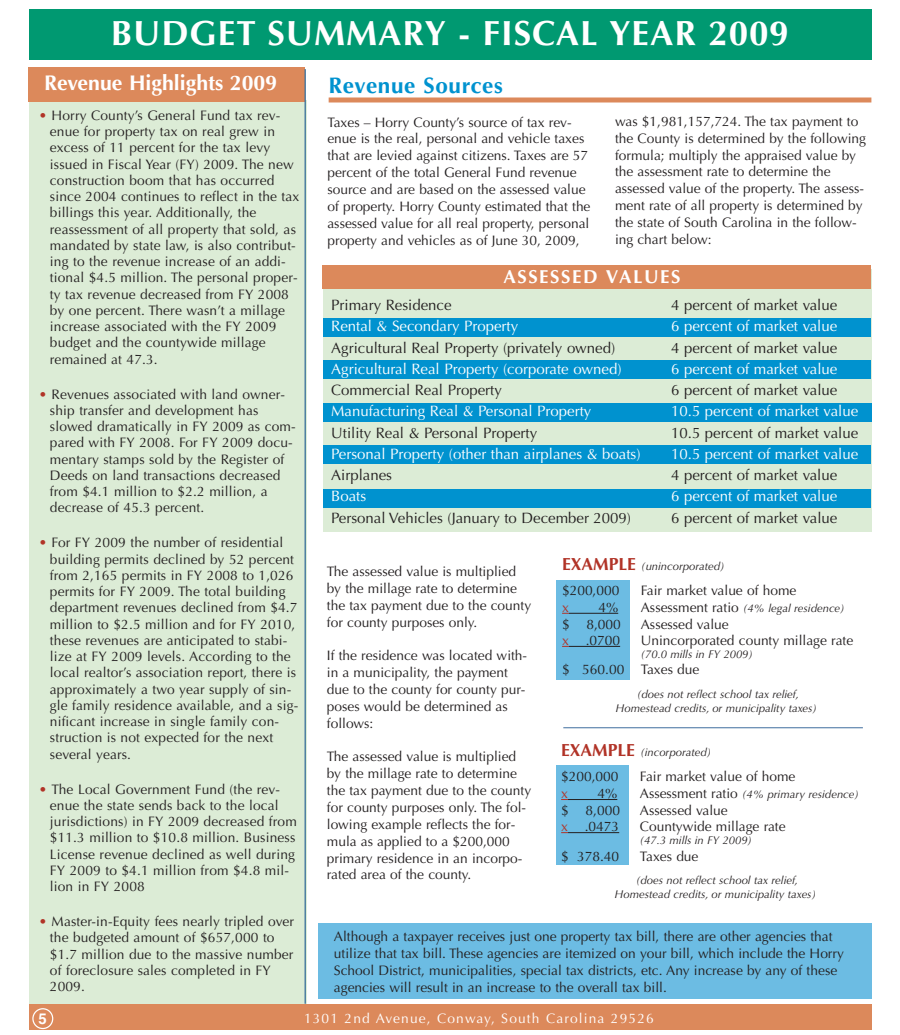
<style>
.page{position:relative;width:900px;height:1035px;background:#fff}
.page>*{position:absolute;margin:0;border:0;box-sizing:border-box;transform-origin:0 0}
.t1{font:700 35px "Optima";letter-spacing:.03em;color:#fff}
.t2{font:700 22.5px "Optima";letter-spacing:.03em;color:#0092cf}
.t3{font:700 21.25px "Optima";color:#fff}
.t4{font:700 18.75px "Optima";letter-spacing:.085em;color:#fff}
.t5{font:15px "Optima";color:#231f20}
.t6{font:15px "Optima";color:#fff}
.t7{font:700 15px "Helvetica";color:#fff}
.t8{font:13.75px/16.2px "Optima";color:#231f20}
.t9{font:13.75px "Optima";letter-spacing:.085em;color:#fff}
.t10{font:13.75px "Optima";color:#b13327}
.t11{font:italic 11.25px/13.8px "Optima";color:#231f20;text-align:center}
.s1{font-weight:700;color:#b13327}
.s2{font-weight:700;font-style:normal;font-size:17.5px;color:#b13327}
.s3{font-style:normal;font-size:13.75px}
.s4{color:#b13327}
</style>
<div class="page">
<div style="left:29px;top:100px;width:277px;height:912px;background:#dcecd6"></div>
<div style="left:318px;top:923px;width:553px;height:75px;background:#6cbce3"></div>
<div style="left:557px;top:766px;width:72px;height:99px;background:#6cbce3"></div>
<div style="left:557px;top:581px;width:73px;height:99px;background:#6cbce3"></div>
<div style="left:323px;top:269px;width:548px;height:263px;background:#dcecd6"></div>
<div style="left:29px;top:9px;width:842px;height:51px;background:#009971"></div>
<div style="left:323px;top:318px;width:548px;height:19px;background:#0092cf"></div>
<div style="left:323px;top:361px;width:548px;height:18px;background:#0092cf"></div>
<div style="left:323px;top:403px;width:548px;height:19px;background:#0092cf"></div>
<div style="left:323px;top:446px;width:548px;height:18px;background:#0092cf"></div>
<div style="left:322px;top:265px;width:549px;height:24px;background:#dc895b"></div>
<hr style="left:569px;top:613px;width:49px;height:1px;background:#231f20">
<hr style="left:569px;top:646px;width:51px;height:1px;background:#231f20">
<div style="left:29px;top:68px;width:276px;height:34px;background:#dc895b"></div>
<hr style="left:563px;top:727px;width:300px;height:1px;background:#658ab1">
<hr style="left:568px;top:799px;width:49px;height:1px;background:#231f20">
<hr style="left:568px;top:832px;width:51px;height:1px;background:#231f20">
<div style="left:29px;top:1004px;width:842px;height:26px;background:#dc895b"></div>
<hr style="left:305px;top:69px;width:1px;height:935px;background:#336b98">
<svg style="left:32px;top:1008px;width:21px;height:21px"></svg>
<div style="left:323px;top:489px;width:548px;height:19px;background:#0092cf"></div>
<hr style="left:329px;top:98px;width:542px;height:4px;background:#dc895b">
<h1 class="t1" style="left:111px;top:16px;width:680px">BUDGET SUMMARY - FISCAL YEAR 2009</h1>
<h3 class="t3" style="left:44px;top:72px;width:235px">Revenue Highlights 2009</h3>
<p class="t8" style="left:50px;top:108px;width:251px;text-indent:-11px"><span class="s1">•</span> Horry County’s General Fund tax rev&shy;enue for property tax on real grew in excess of 11 percent for the tax levy issued in Fiscal Year (FY) 2009. The new construction boom that has occurred since 2004 continues to reflect in the tax billings this year. Additionally, the reassessment of all property that sold, as mandated by state law, is also contribut&shy;ing to the revenue increase of an addi&shy;tional $4.5 million. The personal proper&shy;ty tax revenue decreased from FY 2008 by one percent. There wasn’t a millage increase associated with the FY 2009 budget and the countywide millage remained at 47.3.</p>
<p class="t8" style="left:50px;top:386px;width:247px;text-indent:-11px"><span class="s1">•</span> Revenues associated with land owner&shy;ship transfer and development has slowed dramatically in FY 2009 as com&shy;pared with FY 2008. For FY 2009 docu&shy;mentary stamps sold by the Register of Deeds on land transactions decreased from $4.1 million to $2.2 million, a decrease of 45.3 percent.</p>
<p class="t8" style="left:50px;top:535px;width:250px;text-indent:-11px"><span class="s1">•</span> For FY 2009 the number of residential building permits declined by 52 percent from 2,165 permits in FY 2008 to 1,026 permits for FY 2009. The total building department revenues declined from $4.7 million to $2.5 million and for FY 2010, these revenues are anticipated to stabi&shy;lize at FY 2009 levels. According to the local realtor’s association report, there is approximately a two year supply of sin&shy;gle family residence available, and a sig&shy;nificant increase in single family con&shy;struction is not expected for the next several years.</p>
<p class="t8" style="left:50px;top:781px;width:248px;text-indent:-11px"><span class="s1">•</span> The Local Government Fund (the rev&shy;enue the state sends back to the local jurisdictions) in FY 2009 decreased from $11.3 million to $10.8 million. Business License revenue declined as well during FY 2009 to $4.1 million from $4.8 mil&shy;lion in FY 2008</p>
<p class="t8" style="left:50px;top:914px;width:246px;text-indent:-11px"><span class="s1">•</span> Master-in-Equity fees nearly tripled over the budgeted amount of $657,000 to $1.7 million due to the massive number of foreclosure sales completed in FY<br>2009.</p>
<h2 class="t2" style="left:329px;top:74px;width:176px">Revenue Sources</h2>
<p class="t8" style="left:615px;top:113px;width:252px;line-height:16.9px">was $1,981,157,724. The tax payment to the County is determined by the following formula; multiply the appraised value by the assessment rate to determine the assessed value of the property. The assess&shy;ment rate of all property is determined by the state of South Carolina in the follow&shy;ing chart below:</p>
<p class="t8" style="left:327px;top:114px;width:265px;line-height:16.9px">Taxes – Horry County’s source of tax rev&shy;enue is the real, personal and vehicle taxes that are levied against citizens. Taxes are 57 percent of the total General Fund revenue source and are based on the assessed value of property. Horry County estimated that the assessed value for all real property, personal property and vehicles as of June 30, 2009,</p>
<h3 class="t4" style="left:503px;top:268px;width:179px">ASSESSED VALUES</h3>
<p class="t5" style="left:331px;top:298px;width:122px">Primary Residence</p>
<p class="t5" style="left:671px;top:298px;width:168px">4 percent of market value</p>
<p class="t6" style="left:331px;top:319px;width:189px">Rental &amp; Secondary Property</p>
<p class="t6" style="left:671px;top:319px;width:168px">6 percent of market value</p>
<p class="t5" style="left:331px;top:340px;width:286px">Agricultural Real Property (privately owned)</p>
<p class="t5" style="left:671px;top:340px;width:168px">4 percent of market value</p>
<p class="t6" style="left:331px;top:361px;width:292px">Agricultural Real Property (corporate owned)</p>
<p class="t6" style="left:671px;top:361px;width:168px">6 percent of market value</p>
<p class="t5" style="left:331px;top:383px;width:172px">Commercial Real Property</p>
<p class="t5" style="left:671px;top:383px;width:168px">6 percent of market value</p>
<p class="t6" style="left:331px;top:404px;width:262px">Manufacturing Real &amp; Personal Property</p>
<p class="t6" style="left:671px;top:404px;width:188px">10.5 percent of market value</p>
<p class="t5" style="left:331px;top:425px;width:208px">Utility Real &amp; Personal Property</p>
<p class="t5" style="left:671px;top:425px;width:188px">10.5 percent of market value</p>
<p class="t6" style="left:331px;top:446px;width:311px">Personal Property (other than airplanes &amp; boats)</p>
<p class="t6" style="left:671px;top:446px;width:188px">10.5 percent of market value</p>
<p class="t5" style="left:331px;top:468px;width:62px">Airplanes</p>
<p class="t5" style="left:671px;top:468px;width:168px">4 percent of market value</p>
<p class="t6" style="left:331px;top:489px;width:37px">Boats</p>
<p class="t6" style="left:671px;top:489px;width:168px">6 percent of market value</p>
<p class="t5" style="left:331px;top:510px;width:301px">Personal Vehicles (January to December 2009)</p>
<p class="t5" style="left:671px;top:510px;width:168px">6 percent of market value</p>
<p class="t11" style="left:562px;top:560px;width:164px"><span class="s2">EXAMPLE</span> (unincorporated)</p>
<p class="t8" style="left:562px;top:583px;width:59px">$200,000</p>
<p class="t8" style="left:641px;top:583px;width:157px">Fair market value of home</p>
<p class="t10" style="left:562px;top:600px;width:8px">x</p>
<p class="t8" style="left:598px;top:600px;width:21px">4%</p>
<p class="t11" style="left:641px;top:602px;width:205px"><span class="s3">Assessment ratio</span> (4% legal residence)</p>
<p class="t8" style="left:562px;top:617px;width:60px">$ 8,000</p>
<p class="t8" style="left:641px;top:617px;width:89px">Assessed value</p>
<p class="t8" style="left:562px;top:633px;width:60px"><span class="s4">x</span> .0700</p>
<p class="t8" style="left:641px;top:633px;width:214px">Unincorporated county millage rate</p>
<p class="t11" style="left:641px;top:647px;width:114px">(70.0 mills in FY 2009)</p>
<p class="t8" style="left:562px;top:662px;width:139px">$ 560.00 Taxes due</p>
<p class="t11" style="left:615px;top:688px;width:203px">(does not reflect school tax relief,<br>Homestead credits, or municipality taxes)</p>
<p class="t8" style="left:327px;top:564px;width:206px;line-height:16.9px">The assessed value is multiplied by the millage rate to determine the tax payment due to the county for county purposes only.</p>
<p class="t8" style="left:327px;top:648px;width:202px;line-height:16.9px">If the residence was located with&shy;in a municipality, the payment due to the county for county pur&shy;poses would be determined as follows:</p>
<p class="t8" style="left:327px;top:749px;width:206px;line-height:16.9px">The assessed value is multiplied by the millage rate to determine the tax payment due to the county for county purposes only. The fol&shy;lowing example reflects the for&shy;mula as applied to a $200,000 primary residence in an incorpo&shy;rated area of the county.</p>
<p class="t11" style="left:561px;top:746px;width:152px"><span class="s2">EXAMPLE</span> (incorporated)</p>
<p class="t8" style="left:561px;top:769px;width:59px">$200,000</p>
<p class="t8" style="left:640px;top:769px;width:157px">Fair market value of home</p>
<p class="t10" style="left:561px;top:787px;width:8px">x</p>
<p class="t8" style="left:597px;top:786px;width:21px">4%</p>
<p class="t11" style="left:640px;top:788px;width:221px"><span class="s3">Assessment ratio</span> (4% primary residence)</p>
<p class="t8" style="left:561px;top:803px;width:60px">$ 8,000</p>
<p class="t8" style="left:640px;top:803px;width:89px">Assessed value</p>
<p class="t8" style="left:561px;top:819px;width:60px"><span class="s4">x</span> .0473</p>
<p class="t8" style="left:640px;top:819px;width:147px">Countywide millage rate</p>
<p class="t11" style="left:640px;top:834px;width:114px">(47.3 mills in FY 2009)</p>
<p class="t8" style="left:561px;top:848px;width:60px">$ 378.40</p>
<p class="t8" style="left:640px;top:848px;width:60px">Taxes due</p>
<p class="t11" style="left:615px;top:874px;width:203px">(does not reflect school tax relief,<br>Homestead credits, or municipality taxes)</p>
<p class="t8" style="left:334px;top:928px;width:512px;line-height:16.9px">Although a taxpayer receives just one property tax bill, there are other agencies that utilize that tax bill. These agencies are itemized on your bill, which include the Horry School District, municipalities, special tax districts, etc. Any increase by any of these agencies will result in an increase to the overall tax bill.</p>
<p class="t7" style="left:39px;top:1013px;width:10px">5</p>
<p class="t9" style="left:304px;top:1011px;width:351px">1301 2nd Avenue, Conway, South Carolina 29526</p>
</div>
